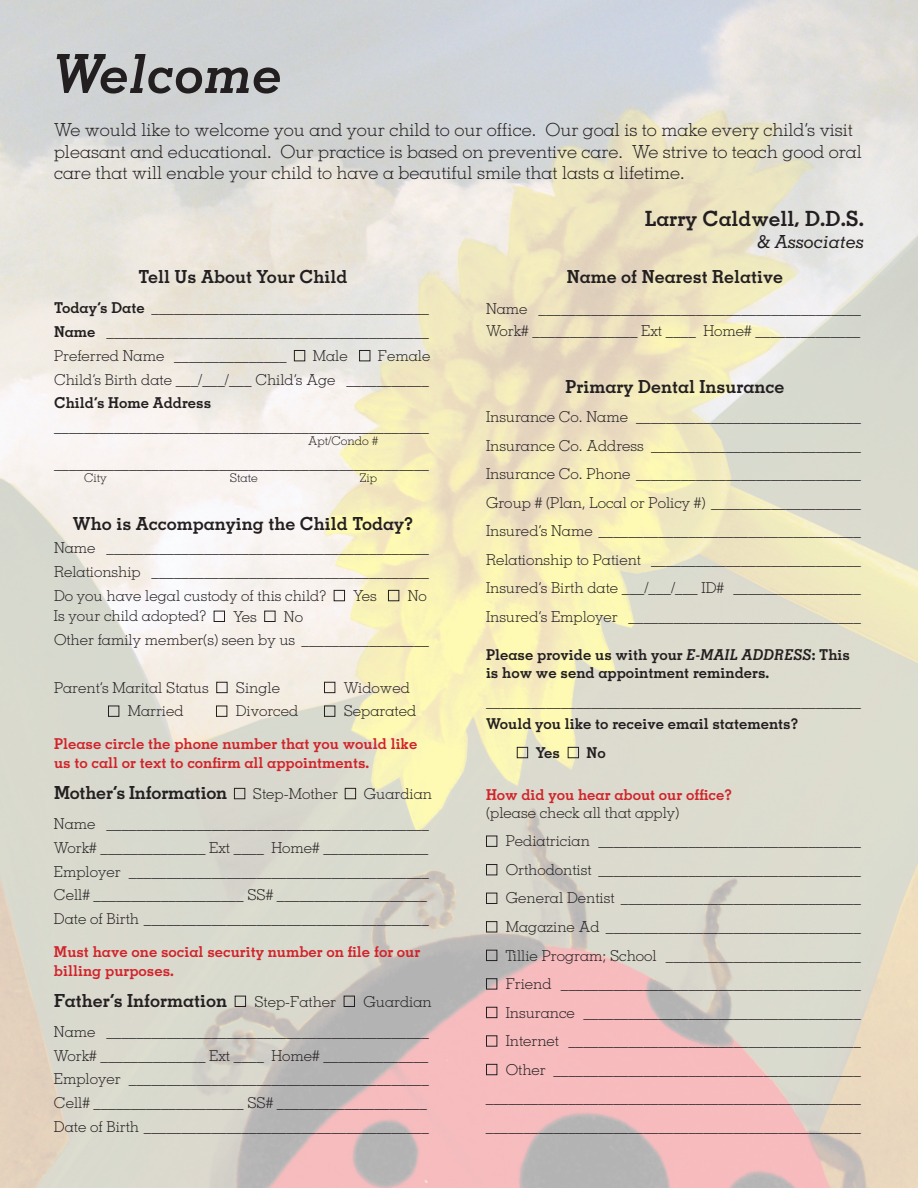
<style>
.page{position:relative;width:918px;height:1188px;background:#fff}
.page>*{position:absolute;margin:0;border:0;box-sizing:border-box;transform-origin:0 0}
.t1{font:italic 700 54px "Memphis LT Std";color:#231f20}
.t2{font:700 21px "Memphis LT Std";color:#231f20}
.t3{font:300 18px/21.6px "Memphis LT Std";color:#231f20}
.t4{font:700 18px "Memphis LT Std";color:#231f20}
.t5{font:italic 500 18px "Memphis LT Std";color:#231f20}
.t6{font:300 15px/23.7px "Memphis LT Std";color:#231f20}
.t7{font:700 15px/23.7px "Memphis LT Std";color:#231f20}
.t8{font:700 15px/19.2px "Memphis LT Std";color:#d1232a}
.t9{font:300 12px "Memphis LT Std";color:#231f20}
.s1{font-style:italic}
</style>
<div class="page">
<img style="left:0;top:0;width:918px;height:1188px">
<div style="left:294px;top:350px;width:11px;height:11px;border:1px solid #231f20"></div>
<div style="left:359px;top:350px;width:11px;height:11px;border:1px solid #231f20"></div>
<div style="left:334px;top:590px;width:11px;height:11px;border:1px solid #231f20"></div>
<div style="left:388px;top:590px;width:11px;height:11px;border:1px solid #231f20"></div>
<div style="left:214px;top:611px;width:11px;height:11px;border:1px solid #231f20"></div>
<div style="left:264px;top:611px;width:11px;height:11px;border:1px solid #231f20"></div>
<div style="left:216px;top:682px;width:12px;height:11px;border:1px solid #231f20"></div>
<div style="left:324px;top:682px;width:11px;height:11px;border:1px solid #231f20"></div>
<div style="left:108px;top:706px;width:11px;height:11px;border:1px solid #231f20"></div>
<div style="left:216px;top:706px;width:11px;height:11px;border:1px solid #231f20"></div>
<div style="left:324px;top:706px;width:11px;height:11px;border:1px solid #231f20"></div>
<div style="left:234px;top:788px;width:11px;height:11px;border:1px solid #231f20"></div>
<div style="left:345px;top:788px;width:11px;height:11px;border:1px solid #231f20"></div>
<div style="left:235px;top:996px;width:11px;height:11px;border:1px solid #231f20"></div>
<div style="left:344px;top:996px;width:11px;height:11px;border:1px solid #231f20"></div>
<div style="left:517px;top:747px;width:11px;height:11px;border:1px solid #231f20"></div>
<div style="left:568px;top:747px;width:11px;height:11px;border:1px solid #231f20"></div>
<div style="left:486px;top:836px;width:11px;height:11px;border:1px solid #231f20"></div>
<div style="left:486px;top:864px;width:11px;height:11px;border:1px solid #231f20"></div>
<div style="left:486px;top:893px;width:11px;height:11px;border:1px solid #231f20"></div>
<div style="left:486px;top:921px;width:11px;height:11px;border:1px solid #231f20"></div>
<div style="left:486px;top:950px;width:11px;height:11px;border:1px solid #231f20"></div>
<div style="left:486px;top:978px;width:11px;height:11px;border:1px solid #231f20"></div>
<div style="left:486px;top:1007px;width:11px;height:11px;border:1px solid #231f20"></div>
<div style="left:486px;top:1035px;width:11px;height:12px;border:1px solid #231f20"></div>
<div style="left:486px;top:1064px;width:11px;height:11px;border:1px solid #231f20"></div>
<h1 class="t1" style="left:54px;top:40px;width:231px">Welcome</h1>
<p class="t3" style="left:54px;top:119px;width:809px">We would like to welcome you and your child to our office. Our goal is to make every child’s visit pleasant and educational. Our practice is based on preventive care. We strive to teach good oral care that will enable your child to have a beautiful smile that lasts a lifetime.</p>
<h2 class="t2" style="left:645px;top:206px;width:221px">Larry Caldwell, D.D.S.</h2>
<p class="t5" style="left:758px;top:230px;width:108px">&amp; Associates</p>
<p class="t4" style="left:138px;top:265px;width:210px">Tell Us About Your Child</p>
<p class="t7" style="left:54px;top:296px;width:376px">Today’s Date _____________________________________<br>Name ___________________________________________</p>
<p class="t6" style="left:54px;top:344px;width:234px">Preferred Name _______________</p>
<p class="t6" style="left:313px;top:344px;width:37px">Male</p>
<p class="t4" style="left:567px;top:265px;width:218px">Name of Nearest Relative</p>
<p class="t6" style="left:486px;top:297px;width:376px;line-height:22.5px">Name ___________________________________________<br>Work# ______________ Ext ____ Home# ______________</p>
<p class="t6" style="left:54px;top:344px;width:378px;text-align:right">Female<br>Child’s Birth date ___/___/___ Child’s Age ___________</p>
<p class="t7" style="left:54px;top:391px;width:376px">Child’s Home Address __________________________________________________</p>
<p class="t9" style="left:308px;top:434px;width:71px">Apt/Condo #</p>
<p class="t7" style="left:54px;top:452px;width:376px">__________________________________________________</p>
<p class="t9" style="left:84px;top:471px;width:24px">City</p>
<p class="t9" style="left:230px;top:471px;width:30px">State</p>
<p class="t9" style="left:360px;top:471px;width:19px">Zip</p>
<p class="t4" style="left:73px;top:512px;width:342px">Who is Accompanying the Child Today?</p>
<p class="t6" style="left:54px;top:536px;width:376px;text-align:justify">Name ___________________________________________ Relationship _____________________________________ Do you have legal custody of this child?</p>
<p class="t4" style="left:566px;top:376px;width:220px">Primary Dental Insurance</p>
<p class="t6" style="left:486px;top:402px;width:376px;line-height:28.5px;text-align:justify">Insurance Co. Name ______________________________ Insurance Co. Address ____________________________ Insurance Co. Phone ______________________________ Group # (Plan, Local or Policy #) ____________________ Insured’s Name ___________________________________ Relationship to Patient ____________________________ Insured’s Birth date ___/___/___ ID# _________________ Insured’s Employer _______________________________</p>
<p class="t7" style="left:486px;top:646px;width:366px;line-height:18px">Please provide us with your <span class="s1">E-MAIL ADDRESS</span>: This is how we send appointment reminders.</p>
<p class="t7" style="left:486px;top:690px;width:376px;line-height:22.5px">__________________________________________________<br>Would you like to receive email statements?</p>
<p class="t7" style="left:536px;top:740px;width:26px">Yes</p>
<p class="t7" style="left:587px;top:740px;width:21px">No</p>
<p class="t8" style="left:486px;top:785px;width:247px">How did you hear about our office?</p>
<p class="t6" style="left:486px;top:801px;width:195px">(please check all that apply)</p>
<p class="t6" style="left:506px;top:829px;width:357px">Pediatrician ___________________________________</p>
<p class="t6" style="left:506px;top:858px;width:357px">Orthodontist ___________________________________</p>
<p class="t6" style="left:506px;top:886px;width:357px">General Dentist ________________________________</p>
<p class="t6" style="left:506px;top:915px;width:357px">Magazine Ad __________________________________</p>
<p class="t6" style="left:506px;top:943px;width:357px">Tillie Program; School __________________________</p>
<p class="t6" style="left:506px;top:972px;width:357px">Friend ________________________________________</p>
<p class="t6" style="left:506px;top:1000px;width:357px">Insurance _____________________________________</p>
<p class="t6" style="left:506px;top:1029px;width:357px">Internet _______________________________________</p>
<p class="t6" style="left:506px;top:1058px;width:357px">Other _________________________________________</p>
<p class="t6" style="left:486px;top:1086px;width:376px">__________________________________________________</p>
<p class="t6" style="left:486px;top:1115px;width:376px">__________________________________________________</p>
<p class="t6" style="left:353px;top:584px;width:25px">Yes</p>
<p class="t6" style="left:408px;top:584px;width:21px">No</p>
<p class="t6" style="left:54px;top:604px;width:154px">Is your child adopted?</p>
<p class="t6" style="left:233px;top:604px;width:25px">Yes</p>
<p class="t6" style="left:54px;top:604px;width:376px;text-indent:230px">No<br>Other family member(s) seen by us _________________</p>
<p class="t6" style="left:54px;top:675px;width:156px">Parent’s Marital Status</p>
<p class="t6" style="left:236px;top:675px;width:46px">Single</p>
<p class="t6" style="left:344px;top:675px;width:68px">Widowed</p>
<p class="t6" style="left:128px;top:699px;width:57px">Married</p>
<p class="t6" style="left:236px;top:699px;width:64px">Divorced</p>
<p class="t6" style="left:344px;top:699px;width:74px">Separated</p>
<p class="t8" style="left:54px;top:734px;width:365px">Please circle the phone number that you would like us to call or text to confirm all appointments.</p>
<p class="t4" style="left:54px;top:781px;width:175px">Mother’s Information</p>
<p class="t6" style="left:253px;top:782px;width:87px">Step-Mother</p>
<p class="t6" style="left:54px;top:778px;width:380px;line-height:30.5px;text-align:right">Guardian<br>Name ___________________________________________</p>
<p class="t6" style="left:54px;top:836px;width:376px">Work# ______________ Ext ____ Home# ______________ Employer ________________________________________ Cell# ____________________ SS# ____________________ Date of Birth ______________________________________</p>
<p class="t8" style="left:54px;top:942px;width:368px">Must have one social security number on file for our billing purposes.</p>
<p class="t4" style="left:54px;top:989px;width:175px">Father’s Information</p>
<p class="t6" style="left:254px;top:989px;width:83px">Step-Father</p>
<p class="t6" style="left:54px;top:986px;width:379px;line-height:30.5px;text-align:right">Guardian<br>Name ___________________________________________</p>
<p class="t6" style="left:54px;top:1043px;width:376px">Work# ______________ Ext ____ Home# ______________ Employer ________________________________________ Cell# ____________________ SS# ____________________ Date of Birth ______________________________________</p>
</div>
